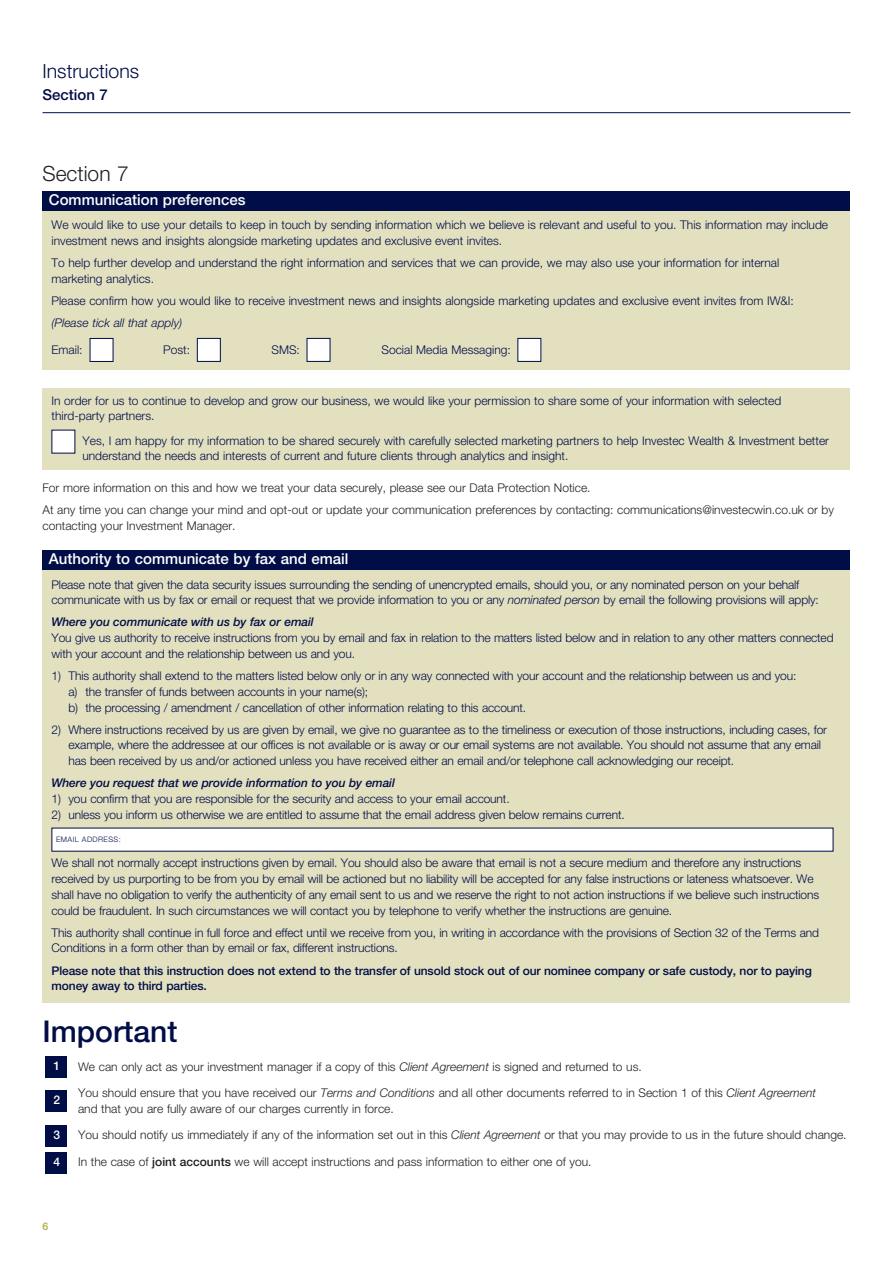
<style>
.page{position:relative;width:893px;height:1263px;background:#fff}
.page>*{position:absolute;margin:0;border:0;box-sizing:border-box;transform-origin:0 0}
.t1{font:500 30px "Helvetica Neue LT Std";color:#000d46}
.t2{font:300 21px "Helvetica Neue LT Std";color:#231f20}
.t3{font:300 19.5px "Helvetica Neue LT Std";color:#000d46}
.t4{font:500 15px "Helvetica Neue LT Std";color:#fff}
.t5{font:500 15px "Helvetica Neue LT Std";color:#000d46}
.t6{font:300 12px/15.8px "Helvetica Neue LT Std";letter-spacing:-.01em;color:#000d46}
.t7{font:300 12px/26.4px "Helvetica Neue LT Std";color:#231f20}
.t8{font:500 12px/15.8px "Helvetica Neue LT Std";letter-spacing:-.01em;color:#000d46}
.t9{font:italic 500 12px "Helvetica Neue LT Std";letter-spacing:-.01em;color:#000d46}
.t10{font:italic 300 12px "Helvetica Neue LT Std";color:#000d46}
.t11{font:500 12px "Helvetica Neue LT Std";color:#fff}
.t12{font:500 10.5px "Helvetica Neue LT Std";color:#b1ab46}
.t13{font:300 7.5px "Helvetica Neue LT Std";letter-spacing:.055em;color:#000d46}
.s1{font-style:italic}
.s2{font-weight:500}
</style>
<div class="page">
<hr style="left:43px;top:112px;width:807px;height:1px;background:#000d46">
<div style="left:46px;top:1152px;width:21px;height:21px;background:#000d46"></div>
<div style="left:46px;top:1057px;width:21px;height:21px;background:#000d46"></div>
<div style="left:46px;top:1090px;width:21px;height:21px;background:#000d46"></div>
<div style="left:46px;top:1125px;width:21px;height:21px;background:#000d46"></div>
<div style="left:43px;top:570px;width:807px;height:433px;background:#e3e0c0"></div>
<div style="left:43px;top:550px;width:807px;height:20px;background:#000d46"></div>
<div style="left:52px;top:828px;width:781px;height:23px;background:#fff"></div>
<div style="left:43px;top:388px;width:807px;height:82px;background:#e3e0c0"></div>
<div style="left:43px;top:206px;width:807px;height:164px;background:#e3e0c0"></div>
<div style="left:43px;top:191px;width:807px;height:20px;background:#000d46"></div>
<div style="left:90px;top:339px;width:23px;height:22px;background:#fff"></div>
<div style="left:90px;top:338px;width:23px;height:24px;border:1px solid #000d46"></div>
<div style="left:198px;top:339px;width:22px;height:22px;background:#fff"></div>
<div style="left:197px;top:338px;width:24px;height:24px;border:1px solid #000d46"></div>
<div style="left:307px;top:339px;width:23px;height:22px;background:#fff"></div>
<div style="left:307px;top:338px;width:23px;height:24px;border:1px solid #000d46"></div>
<div style="left:518px;top:339px;width:22px;height:22px;background:#fff"></div>
<div style="left:517px;top:338px;width:24px;height:24px;border:1px solid #000d46"></div>
<div style="left:52px;top:430px;width:23px;height:23px;background:#fff"></div>
<h3 class="t3" style="left:43px;top:64px;width:98px">Instructions</h3>
<p class="t5" style="left:43px;top:89px;width:67px">Section 7</p>
<h2 class="t2" style="left:43px;top:166px;width:88px">Section 7</h2>
<p class="t4" style="left:49px;top:194px;width:198px">Communication preferences</p>
<p class="t6" style="left:51px;top:218px;width:778px">We would like to use your details to keep in touch by sending information which we believe is relevant and useful to you. This information may include investment news and insights alongside marketing updates and exclusive event invites.</p>
<p class="t6" style="left:51px;top:256px;width:729px">To help further develop and understand the right information and services that we can provide, we may also use your information for internal marketing analytics.</p>
<p class="t6" style="left:51px;top:294px;width:744px">Please confirm how you would like to receive investment news and insights alongside marketing updates and exclusive event invites from IW&amp;I:</p>
<p class="t10" style="left:51px;top:319px;width:132px">(Please tick all that apply)</p>
<p class="t6" style="left:51px;top:343px;width:33px">Email:</p>
<p class="t6" style="left:163px;top:343px;width:28px">Post:</p>
<p class="t6" style="left:271px;top:343px;width:30px">SMS:</p>
<p class="t6" style="left:381px;top:343px;width:131px">Social Media Messaging:</p>
<p class="t6" style="left:51px;top:393px;width:731px">In order for us to continue to develop and grow our business, we would like your permission to share some of your information with selected third-party partners.</p>
<p class="t6" style="left:82px;top:433px;width:748px">Yes, I am happy for my information to be shared securely with carefully selected marketing partners to help Investec Wealth &amp; Investment better understand the needs and interests of current and future clients through analytics and insight.</p>
<p class="t7" style="left:43px;top:478px;width:793px;line-height:22.2px">For more information on this and how we treat your data securely, please see our Data Protection Notice.<br>At any time you can change your mind and opt-out or update your communication preferences by contacting: communications@investecwin.co.uk or by</p>
<p class="t7" style="left:43px;top:513px;width:195px">contacting your Investment Manager.</p>
<p class="t4" style="left:49px;top:553px;width:301px">Authority to communicate by fax and email</p>
<p class="t6" style="left:51px;top:577px;width:769px">Please note that given the data security issues surrounding the sending of unencrypted emails, should you, or any nominated person on your behalf communicate with us by fax or email or request that we provide information to you or any <span class="s1">nominated person</span> by email the following provisions will apply:</p>
<p class="t9" style="left:52px;top:618px;width:264px">Where you communicate with us by fax or email</p>
<p class="t6" style="left:52px;top:631px;width:784px">You give us authority to receive instructions from you by email and fax in relation to the matters listed below and in relation to any other matters connected with your account and the relationship between us and you.</p>
<p class="t6" style="left:69px;top:669px;width:729px;text-indent:-17px">1) This authority shall extend to the matters listed below only or in any way connected with your account and the relationship between us and you: a) the transfer of funds between accounts in your name(s);<br>b) the processing / amendment / cancellation of other information relating to this account.</p>
<p class="t6" style="left:69px;top:723px;width:760px;text-indent:-17px">2) Where instructions received by us are given by email, we give no guarantee as to the timeliness or execution of those instructions, including cases, for example, where the addressee at our offices is not available or is away or our email systems are not available. You should not assume that any email has been received by us and/or actioned unless you have received either an email and/or telephone call acknowledging our receipt.</p>
<p class="t9" style="left:52px;top:779px;width:345px">Where you request that we provide information to you by email</p>
<p class="t6" style="left:52px;top:792px;width:460px">1) you confirm that you are responsible for the security and access to your email account.</p>
<p class="t6" style="left:52px;top:808px;width:575px">2) unless you inform us otherwise we are entitled to assume that the email address given below remains current.</p>
<p class="t6" style="left:52px;top:856px;width:769px">We shall not normally accept instructions given by email. You should also be aware that email is not a secure medium and therefore any instructions received by us purporting to be from you by email will be actioned but no liability will be accepted for any false instructions or lateness whatsoever. We shall have no obligation to verify the authenticity of any email sent to us and we reserve the right to not action instructions if we believe such instructions could be fraudulent. In such circumstances we will contact you by telephone to verify whether the instructions are genuine.</p>
<p class="t6" style="left:52px;top:926px;width:769px">This authority shall continue in full force and effect until we receive from you, in writing in accordance with the provisions of Section 32 of the Terms and<br>Conditions in a form other than by email or fax, different instructions.</p>
<p class="t8" style="left:52px;top:963px;width:762px">Please note that this instruction does not extend to the transfer of unsold stock out of our nominee company or safe custody, nor to paying money away to third parties.</p>
<p class="t13" style="left:56px;top:837px;width:66px">EMAIL ADDRESS:</p>
<h1 class="t1" style="left:43px;top:1020px;width:136px">Important</h1>
<p class="t11" style="left:53px;top:1062px;width:8px">1</p>
<p class="t11" style="left:53px;top:1095px;width:8px">2</p>
<p class="t11" style="left:53px;top:1130px;width:8px">3</p>
<p class="t7" style="left:78px;top:1054px;width:739px">We can only act as your investment manager if a copy of this <span class="s1">Client Agreement</span> is signed and returned to us.<br>You should ensure that you have received our <span class="s1">Terms and Conditions</span> and all other documents referred to in Section 1 of this <span class="s1">Client Agreement</span></p>
<p class="t7" style="left:78px;top:1097px;width:770px">and that you are fully aware of our charges currently in force.<br>You should notify us immediately if any of the information set out in this <span class="s1">Client Agreement</span> or that you may provide to us in the future should change.</p>
<p class="t11" style="left:53px;top:1157px;width:8px">4</p>
<p class="t7" style="left:78px;top:1149px;width:515px">In the case of <span class="s2">joint accounts</span> we will accept instructions and pass information to either one of you.</p>
<p class="t12" style="left:43px;top:1223px;width:7px">6</p>
</div>
